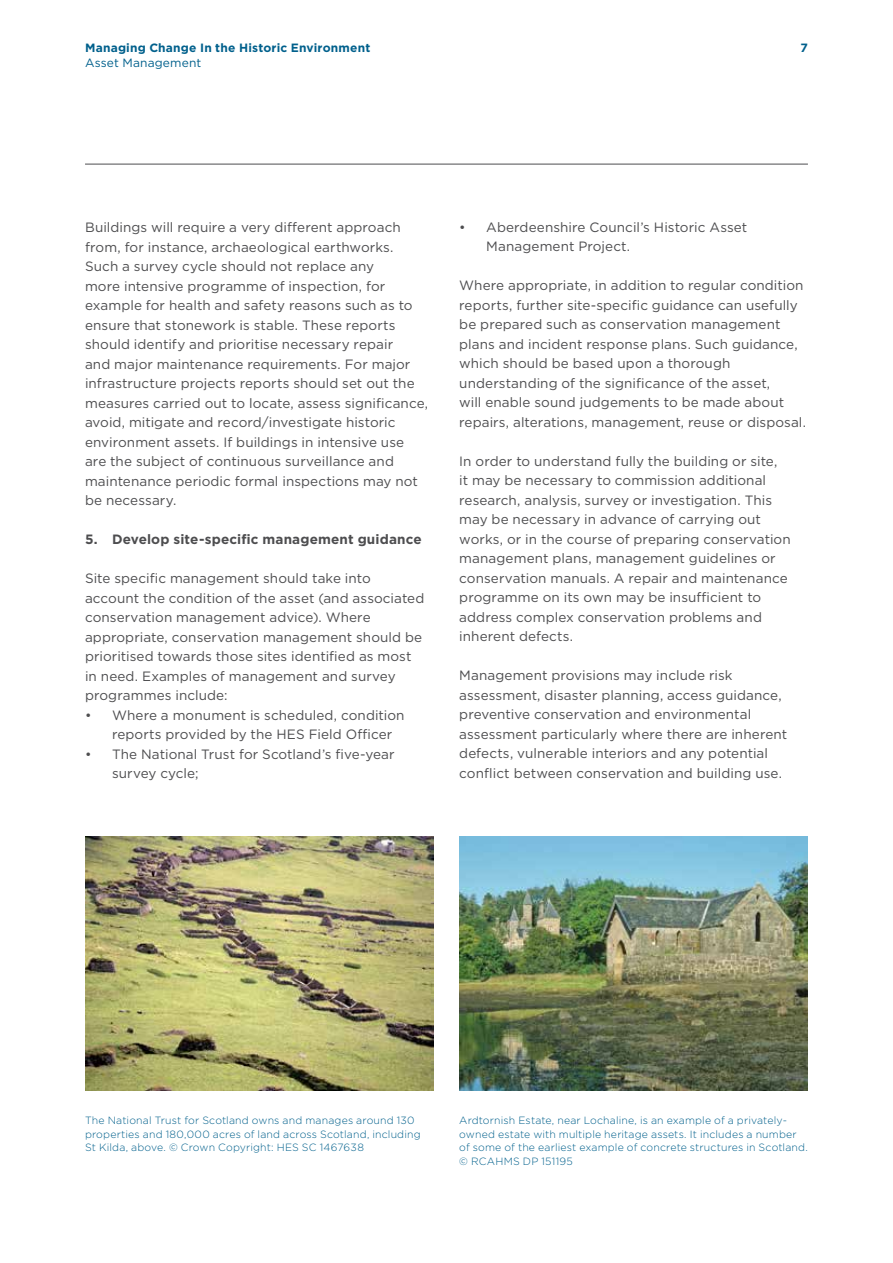
<style>
.page{position:relative;width:893px;height:1263px;background:#fff}
.page>*{position:absolute;margin:0;border:0;box-sizing:border-box;transform-origin:0 0}
.t1{font:13.5px/19.5px "Gotham";letter-spacing:.005em;color:#4d4d4f}
.t2{font:700 13.5px "Gotham";letter-spacing:.01em;color:#4d4d4f}
.t3{font:700 12px "Gotham";letter-spacing:.015em;color:#00608c}
.t4{font:12px "Gotham";letter-spacing:.015em;color:#00608c}
.t5{font:300 10.5px "Gotham";letter-spacing:.015em;color:#00608c}
</style>
<div class="page">
<hr style="left:85px;top:164px;width:723px;height:1px;background:#4d4d4f">
<img style="left:459px;top:837px;width:349px;height:253px">
<img style="left:85px;top:837px;width:349px;height:253px">
<p class="t3" style="left:85px;top:40px;width:287px">Managing Change In the Historic Environment</p>
<p class="t3" style="left:800px;top:40px;width:9px">7</p>
<p class="t4" style="left:85px;top:55px;width:118px">Asset Management</p>
<p class="t1" style="left:85px;top:217px;width:345px">Buildings will require a very different approach from, for instance, archaeological earthworks.<br>Such a survey cycle should not replace any<br>more intensive programme of inspection, for example for health and safety reasons such as to ensure that stonework is stable. These reports should identify and prioritise necessary repair<br>and major maintenance requirements. For major infrastructure projects reports should set out the measures carried out to locate, assess significance, avoid, mitigate and record/investigate historic environment assets. If buildings in intensive use are the subject of continuous surveillance and maintenance periodic formal inspections may not be necessary.</p>
<h5 class="t2" style="left:85px;top:530px;width:338px">5. Develop site-specific management guidance</h5>
<p class="t1" style="left:85px;top:568px;width:341px">Site specific management should take into account the condition of the asset (and associated conservation management advice). Where appropriate, conservation management should be prioritised towards those sites identified as most in need. Examples of management and survey programmes include:</p>
<p class="t1" style="left:112px;top:705px;width:294px;text-indent:-27px">• Where a monument is scheduled, condition reports provided by the HES Field Officer</p>
<p class="t1" style="left:112px;top:744px;width:284px;text-indent:-27px">• The National Trust for Scotland’s five-year survey cycle;</p>
<p class="t1" style="left:486px;top:217px;width:263px;text-indent:-27px">• Aberdeenshire Council’s Historic Asset<br>Management Project.</p>
<p class="t1" style="left:459px;top:276px;width:348px">Where appropriate, in addition to regular condition reports, further site-specific guidance can usefully be prepared such as conservation management plans and incident response plans. Such guidance, which should be based upon a thorough understanding of the significance of the asset,<br>will enable sound judgements to be made about repairs, alterations, management, reuse or disposal.</p>
<p class="t1" style="left:459px;top:451px;width:333px">In order to understand fully the building or site,<br>it may be necessary to commission additional research, analysis, survey or investigation. This may be necessary in advance of carrying out works, or in the course of preparing conservation management plans, management guidelines or conservation manuals. A repair and maintenance programme on its own may be insufficient to address complex conservation problems and inherent defects.</p>
<p class="t1" style="left:459px;top:666px;width:329px">Management provisions may include risk assessment, disaster planning, access guidance, preventive conservation and environmental assessment particularly where there are inherent defects, vulnerable interiors and any potential conflict between conservation and building use.</p>
<p class="t5" style="left:85px;top:1114px;width:331px">The National Trust for Scotland owns and manages around 130</p>
<p class="t5" style="left:459px;top:1114px;width:329px">Ardtornish Estate, near Lochaline, is an example of a privately-</p>
<p class="t5" style="left:85px;top:1127px;width:337px">properties and 180,000 acres of land across Scotland, including</p>
<p class="t5" style="left:459px;top:1127px;width:339px">owned estate with multiple heritage assets. It includes a number</p>
<p class="t5" style="left:85px;top:1141px;width:280px">St Kilda, above. © Crown Copyright: HES SC 1467638</p>
<p class="t5" style="left:459px;top:1141px;width:350px">of some of the earliest example of concrete structures in Scotland.</p>
<p class="t5" style="left:459px;top:1154px;width:115px">© RCAHMS DP 151195</p>
</div>
